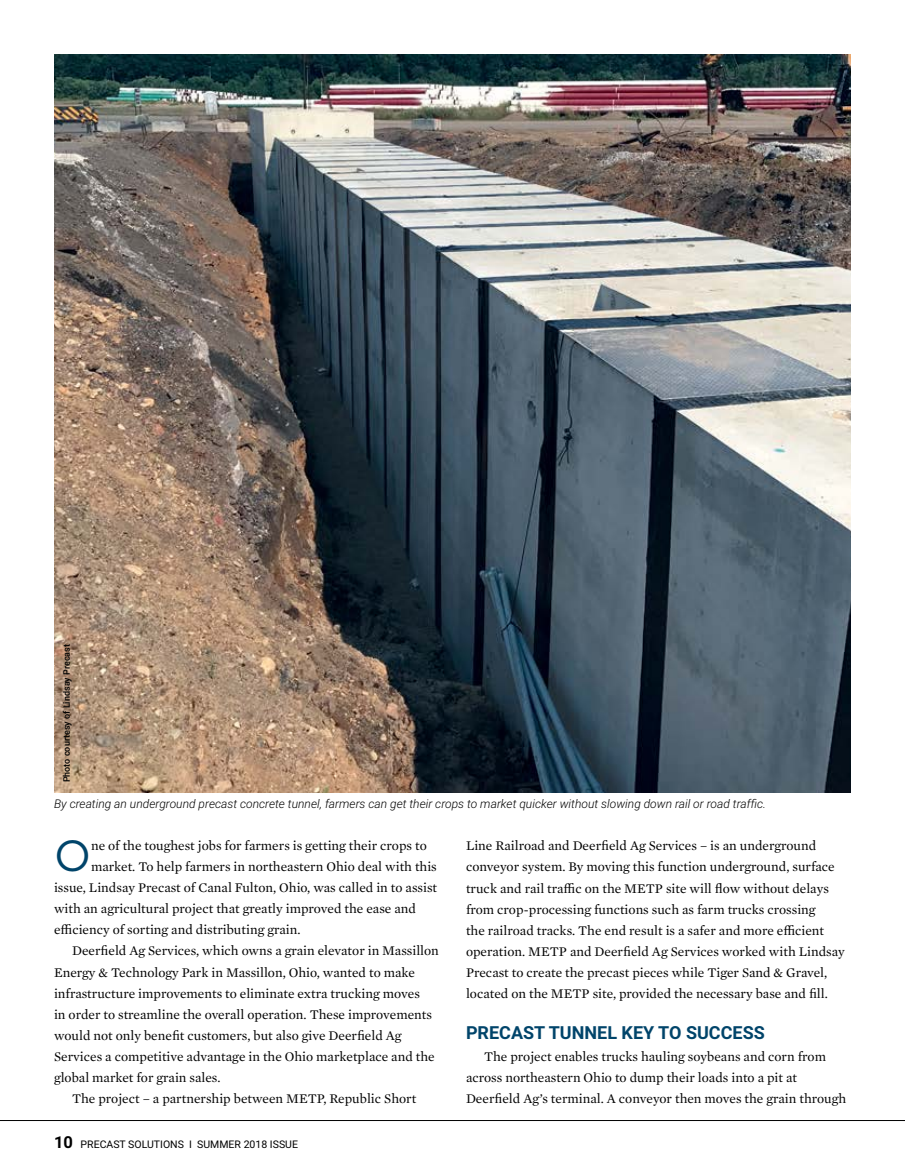
<style>
.page{position:relative;width:905px;height:1175px;background:#fff}
.page>*{position:absolute;margin:0;border:0;box-sizing:border-box;transform-origin:0 0}
.t1{font:43.5px "Gotham";color:#00446a}
.t2{font:700 18px "Roboto";color:#00446a}
.t3{font:13.5px/21px "Mercury Text G1";color:#000}
.t4{font:italic 300 12px "Roboto";color:#000}
.t5{font:10.5px "Roboto";color:#000}
.t6{font:500 9px "Roboto";color:#000}
.s1{font-weight:700;font-size:16.5px}
</style>
<div class="page">
<hr style="left:0;top:1120px;width:904px;height:1px;background:#000">
<img style="left:54px;top:54px;width:796px;height:738px">
<p class="t6" style="left:60px;top:782px;width:140px;rotate:-90deg">Photo courtesy of Lindsay Precast</p>
<p class="t4" style="left:54px;top:795px;width:713px">By creating an underground precast concrete tunnel, farmers can get their crops to market quicker without slowing down rail or road traffic.</p>
<h1 class="t1" style="left:54px;top:828px;width:38px">O</h1>
<p class="t3" style="left:91px;top:834px;width:337px">ne of the toughest jobs for farmers is getting their crops to</p>
<p class="t3" style="left:91px;top:855px;width:347px">market. To help farmers in northeastern Ohio deal with this</p>
<p class="t3" style="left:54px;top:876px;width:384px">issue, Lindsay Precast of Canal Fulton, Ohio, was called in to assist</p>
<p class="t3" style="left:54px;top:897px;width:363px">with an agricultural project that greatly improved the ease and</p>
<p class="t3" style="left:54px;top:918px;width:248px">efficiency of sorting and distributing grain.</p>
<p class="t3" style="left:72px;top:939px;width:368px">Deerfield Ag Services, which owns a grain elevator in Massillon</p>
<p class="t3" style="left:54px;top:960px;width:362px">Energy &amp; Technology Park in Massillon, Ohio, wanted to make</p>
<p class="t3" style="left:54px;top:981px;width:367px">infrastructure improvements to eliminate extra trucking moves</p>
<p class="t3" style="left:54px;top:1002px;width:379px">in order to streamline the overall operation. These improvements</p>
<p class="t3" style="left:54px;top:1023px;width:349px">would not only benefit customers, but also give Deerfield Ag</p>
<p class="t3" style="left:54px;top:1044px;width:382px">Services a competitive advantage in the Ohio marketplace and the</p>
<p class="t3" style="left:54px;top:1065px;width:168px">global market for grain sales.</p>
<p class="t3" style="left:72px;top:1086px;width:346px">The project – a partnership between METP, Republic Short</p>
<p class="t5" style="left:54px;top:1137px;width:245px"><span class="s1">10</span> PRECAST SOLUTIONS I SUMMER 2018 ISSUE</p>
<p class="t3" style="left:466px;top:834px;width:380px">Line Railroad and Deerfield Ag Services – is an underground conveyor system. By moving this function underground, surface truck and rail traffic on the METP site will flow without delays from crop-processing functions such as farm trucks crossing<br>the railroad tracks. The end result is a safer and more efficient operation. METP and Deerfield Ag Services worked with Lindsay Precast to create the precast pieces while Tiger Sand &amp; Gravel, located on the METP site, provided the necessary base and fill.</p>
<h2 class="t2" style="left:466px;top:1020px;width:300px">PRECAST TUNNEL KEY TO SUCCESS</h2>
<p class="t3" style="left:466px;top:1044px;width:382px;text-indent:18px">The project enables trucks hauling soybeans and corn from across northeastern Ohio to dump their loads into a pit at<br>Deerfield Ag’s terminal. A conveyor then moves the grain through</p>
</div>
